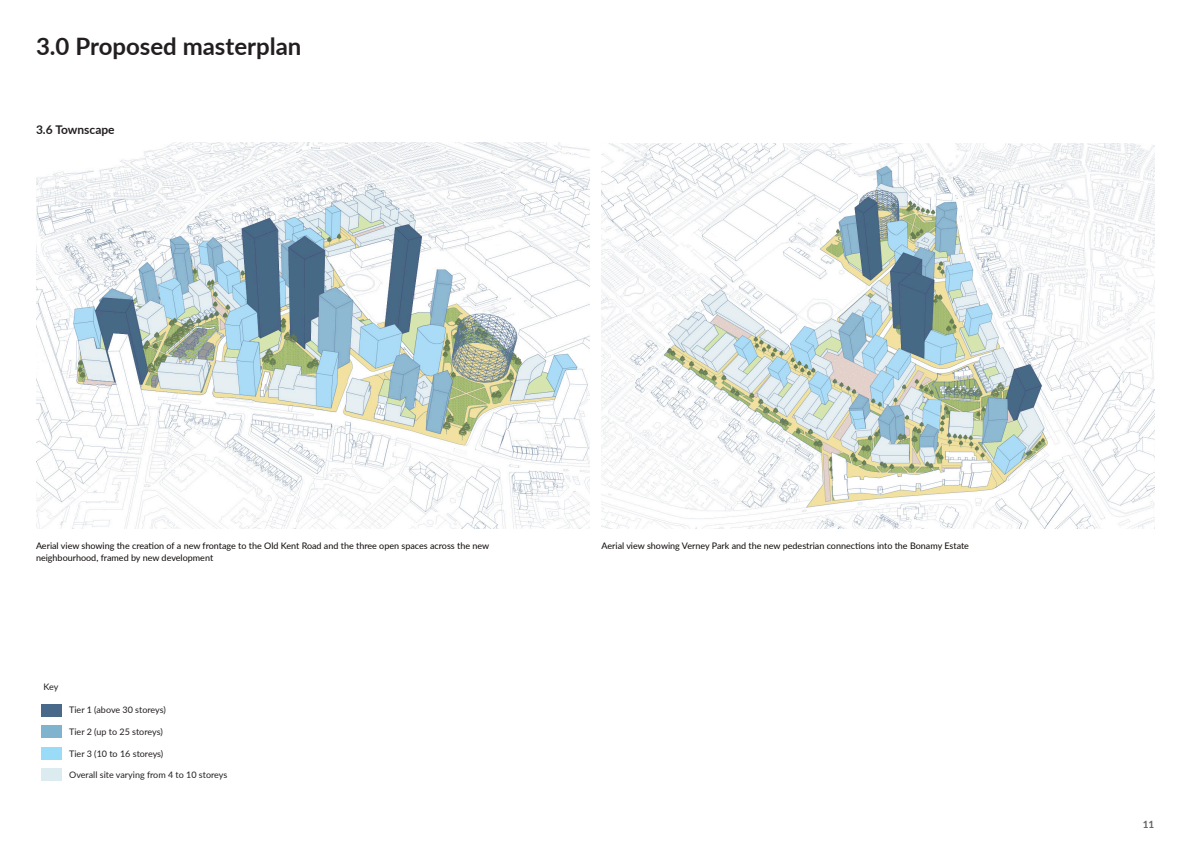
<style>
.page{position:relative;width:1191px;height:842px;background:#fff}
.page>*{position:absolute;margin:0;border:0;box-sizing:border-box;transform-origin:0 0}
.Heading{font:700 24px "Lato";color:#231f20}
.Subheading{font:700 12px "Lato";color:#231f20}
.t1{font:700 10px "Lato";color:#616164}
.Caption{font:9px/12px "Lato";color:#0c0806}
.t2{font:9px "Lato";color:#231f20}
</style>
<div class="page">
<div style="left:42px;top:704px;width:20px;height:13px;background:#486989"></div>
<div style="left:42px;top:726px;width:20px;height:12px;background:#80b3ce"></div>
<div style="left:42px;top:769px;width:20px;height:12px;background:#dcebf0"></div>
<div style="left:42px;top:747px;width:20px;height:13px;background:#9adbf8"></div>
<img style="left:601px;top:143px;width:553px;height:386px">
<img style="left:36px;top:143px;width:553px;height:386px">
<p class="Heading" style="left:36px;top:29px;width:267px">3.0 Proposed masterplan</p>
<p class="Subheading" style="left:36px;top:120px;width:80px">3.6 Townscape</p>
<p class="Caption" style="left:36px;top:539px;width:455px">Aerial view showing the creation of a new frontage to the Old Kent Road and the three open spaces across the new neighbourhood, framed by new development</p>
<p class="t2" style="left:43px;top:680px;width:16px">Key</p>
<p class="t2" style="left:69px;top:704px;width:98px">Tier 1 (above 30 storeys)</p>
<p class="t2" style="left:69px;top:725px;width:95px">Tier 2 (up to 25 storeys)</p>
<p class="t2" style="left:69px;top:747px;width:96px">Tier 3 (10 to 16 storeys)</p>
<p class="t2" style="left:69px;top:768px;width:160px">Overall site varying from 4 to 10 storeys</p>
<p class="Caption" style="left:601px;top:539px;width:369px">Aerial view showing Verney Park and the new pedestrian connections into the Bonamy Estate</p>
<p class="t1" style="left:1142px;top:816px;width:13px">11</p>
</div>
